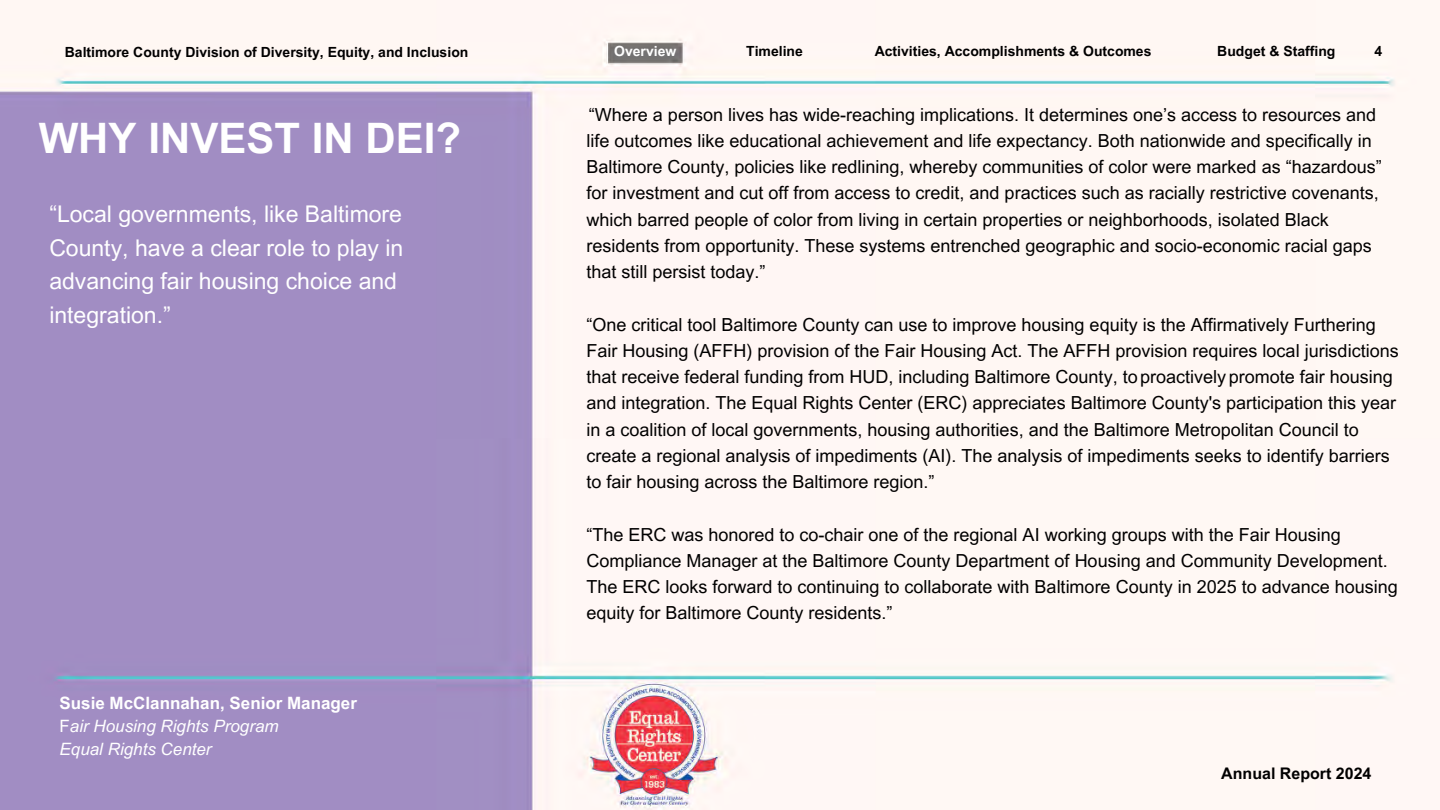
<style>
.page{position:relative;width:1440px;height:810px;background:#fff}
.page>*{position:absolute;margin:0;border:0;box-sizing:border-box;transform-origin:0 0}
.t1{font:700 42px "Arial MT Pro";color:#fff}
.t2{font:23px/33.8px "Arial MT Pro";color:#fff}
.t3{font:18px/26.2px "Arial MT Pro";color:#000}
.t4{font:italic 17px/23.2px "Arial MT Pro";color:#fff}
.t5{font:700 16px "Arial MT Pro";color:#000}
.t6{font:700 14px "Arial MT Pro";color:#000}
.t7{font:700 14px "Arial MT Pro";color:#fff}
.s1{font-weight:700;font-style:normal}
.s2{font-style:normal}
</style>
<div class="page">
<img style="left:0;top:0;width:1440px;height:810px">
<p class="t6" style="left:65px;top:46px;width:405px">Baltimore County Division of Diversity, Equity, and Inclusion</p>
<p class="t7" style="left:614px;top:46px;width:64px">Overview</p>
<p class="t6" style="left:746px;top:46px;width:58px">Timeline</p>
<p class="t6" style="left:875px;top:46px;width:278px">Activities, Accomplishments &amp; Outcomes</p>
<p class="t6" style="left:1217px;top:46px;width:120px">Budget &amp; Staffing</p>
<p class="t6" style="left:1374px;top:46px;width:9px">4</p>
<p class="t1" style="left:39px;top:122px;width:424px">WHY INVEST IN DEI?</p>
<p class="t2" style="left:49px;top:200px;width:356px">“Local governments, like Baltimore<br>County, have a clear role to play in advancing fair housing choice and integration.”</p>
<p class="t4" style="left:60px;top:693px;width:299px"><span class="s1">Susie McClannahan, Senior Manager<br></span><span class="s2">F</span>air Housing Rights Program<br>Equal Rights Center</p>
<p class="t3" style="left:586px;top:104px;width:797px">“Where a person lives has wide-reaching implications. It determines one’s access to resources and life outcomes like educational achievement and life expectancy. Both nationwide and specifically in Baltimore County, policies like redlining, whereby communities of color were marked as “hazardous” for investment and cut off from access to credit, and practices such as racially restrictive covenants, which barred people of color from living in certain properties or neighborhoods, isolated Black residents from opportunity. These systems entrenched geographic and socio-economic racial gaps that still persist today.”</p>
<p class="t3" style="left:586px;top:314px;width:814px">“One critical tool Baltimore County can use to improve housing equity is the Affirmatively Furthering Fair Housing (AFFH) provision of the Fair Housing Act. The AFFH provision requires local jurisdictions that receive federal funding from HUD, including Baltimore County, to proactivelypromote fair housing and integration. The Equal Rights Center (ERC) appreciates Baltimore County's participation this year in a coalition of local governments, housing authorities, and the Baltimore Metropolitan Council to create a regional analysis of impediments (AI). The analysis of impediments seeks to identify barriers to fair housing across the Baltimore region.”</p>
<p class="t3" style="left:586px;top:524px;width:813px">“The ERC was honored to co-chair one of the regional AI working groups with the Fair Housing Compliance Manager at the Baltimore County Department of Housing and Community Development.<br>The ERC looks forward to continuing to collaborate with Baltimore County in 2025 to advance housing equity for Baltimore County residents.”</p>
<p class="t5" style="left:1221px;top:768px;width:152px">Annual Report 2024</p>
</div>
